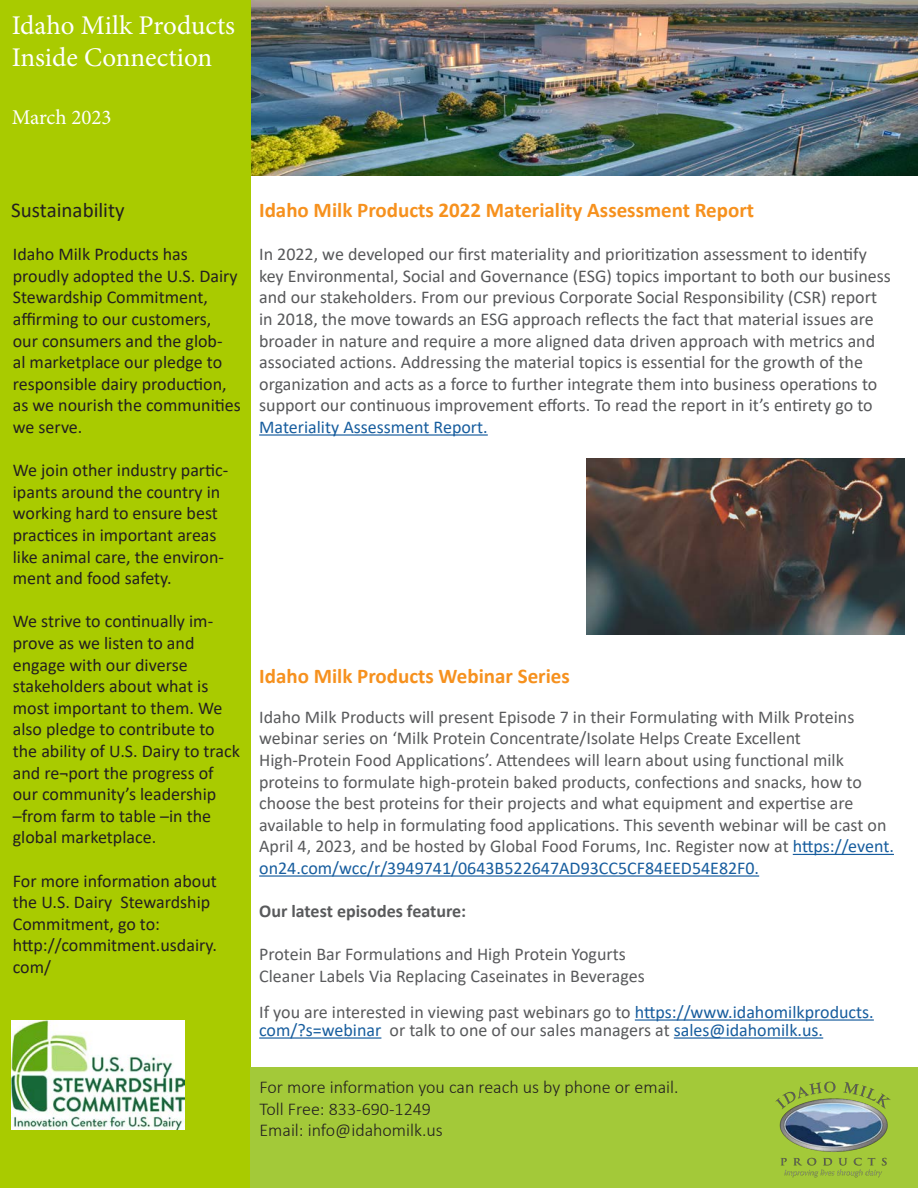
<style>
.page{position:relative;width:918px;height:1188px;background:#fff}
.page>*{position:absolute;margin:0;border:0;box-sizing:border-box;transform-origin:0 0}
.t1{font:27px/32.4px "Minion Pro";color:#fff}
.t2{font:700 21px "Calibri";color:#f6911e}
.t3{font:21px "Calibri";color:#231f20}
.t4{font:21px "Minion Pro";letter-spacing:-.005em;color:#fff}
.t5{font:18px/21.6px "Calibri";color:#595a5c}
.t6{font:18px/21.6px "Calibri";color:#231f20}
.t7{font:18px/21.6px "Calibri";color:#57585a}
.t8{font:300 18px/21.6px "Calibri";color:#231f20}
.t9{font:700 18px "Calibri";color:#595a5c}
.s1{color:#175d9e}
</style>
<div class="page">
<img style="left:251px;top:0;width:667px;height:176px">
<div style="left:0;top:0;width:251px;height:1188px;background:#a9cb00"></div>
<div style="left:251px;top:1067px;width:667px;height:121px;background:#a3c939"></div>
<img style="left:775px;top:1081px;width:116px;height:97px">
<hr style="left:793px;top:854px;width:101px;height:1px;background:#175d9e">
<hr style="left:259px;top:875px;width:500px;height:2px;background:#175d9e">
<hr style="left:635px;top:1019px;width:239px;height:2px;background:#175d9e">
<hr style="left:259px;top:1037px;width:122px;height:2px;background:#175d9e">
<hr style="left:674px;top:1037px;width:149px;height:2px;background:#175d9e">
<img style="left:12px;top:1020px;width:172px;height:109px">
<hr style="left:259px;top:434px;width:229px;height:2px;background:#175d9e">
<img style="left:586px;top:458px;width:318px;height:176px">
<p class="t1" style="left:12px;top:9px;width:225px">Idaho Milk Products<br>Inside Connection</p>
<p class="t4" style="left:12px;top:103px;width:101px">March 2023</p>
<p class="t3" style="left:11px;top:195px;width:115px">Sustainability</p>
<p class="t6" style="left:13px;top:243px;width:230px">Idaho Milk Products has proudly adopted the U.S. Dairy<br>Stewardship Commitment, affirming to our customers, our consumers and the glob-<br>al marketplace our pledge to responsible dairy production, as we nourish the communities we serve.</p>
<p class="t6" style="left:13px;top:459px;width:217px">We join other industry partic&shy;ipants around the country in working hard to ensure best practices in important areas like animal care, the environ&shy;ment and food safety.</p>
<p class="t6" style="left:13px;top:610px;width:229px">We strive to continually im&shy;prove as we listen to and engage with our diverse stakeholders about what is most important to them. We also pledge to contribute to the ability of U.S. Dairy to track and re¬port the progress of our community’s leadership –from farm to table –in the global marketplace.</p>
<p class="t6" style="left:13px;top:869px;width:206px">For more information about the U.S. Dairy Stewardship<br>Commitment, go to: http://commitment.usdairy. com/</p>
<p class="t2" style="left:259px;top:195px;width:497px">Idaho Milk Products 2022 Materiality Assessment Report</p>
<p class="t7" style="left:259px;top:243px;width:633px">In 2022, we developed our first materiality and prioritization assessment to identify key Environmental, Social and Governance (ESG) topics important to both our business and our stakeholders. From our previous Corporate Social Responsibility (CSR) report in 2018, the move towards an ESG approach reflects the fact that material issues are broader in nature and require a more aligned data driven approach with metrics and associated actions. Addressing the material topics is essential for the growth of the organization and acts as a force to further integrate them into business operations to support our continuous improvement efforts. To read the report in it’s entirety go to <span class="s1">Materiality Assessment Report.</span></p>
<p class="t2" style="left:259px;top:661px;width:312px">Idaho Milk Products Webinar Series</p>
<p class="t5" style="left:259px;top:706px;width:636px">Idaho Milk Products will present Episode 7 in their Formulating with Milk Proteins webinar series on ‘Milk Protein Concentrate/Isolate Helps Create Excellent High-Protein Food Applications’. Attendees will learn about using functional milk proteins to formulate high-protein baked products, confections and snacks, how to choose the best proteins for their projects and what equipment and expertise are available to help in formulating food applications. This seventh webinar will be cast on April 4, 2023, and be hosted by Global Food Forums, Inc. Register now at <span class="s1">https://event. on24.com/wcc/r/3949741/0643B522647AD93CC5CF84EED54E82F0.</span></p>
<p class="t9" style="left:259px;top:898px;width:209px">Our latest episodes feature:</p>
<p class="t5" style="left:259px;top:943px;width:387px">Protein Bar Formulations and High Protein Yogurts<br>Cleaner Labels Via Replacing Caseinates in Beverages</p>
<p class="t5" style="left:259px;top:1003px;width:616px;line-height:18px">If you are interested in viewing past webinars go to <span class="s1">https://www.idahomilkproducts. com/?s=webinar</span> or talk to one of our sales managers at <span class="s1">sales@idahomilk.us.</span></p>
<p class="t8" style="left:260px;top:1076px;width:421px">For more information you can reach us by phone or email.</p>
<p class="t8" style="left:260px;top:1098px;width:185px">Toll Free: 833-690-1249<br>Email: info@idahomilk.us</p>
</div>
